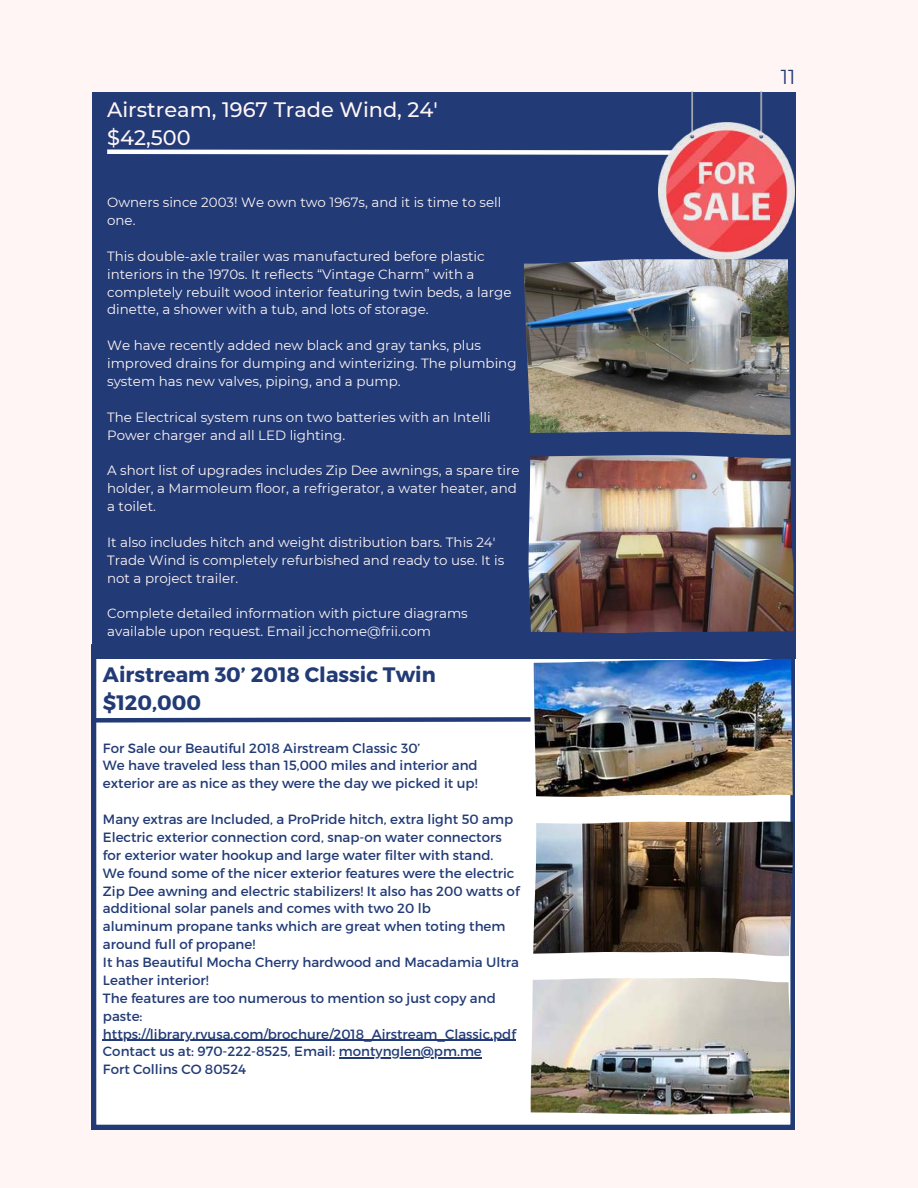
<style>
.page{position:relative;width:918px;height:1188px;background:#fff5f5}
.page>*{position:absolute;margin:0;border:0;box-sizing:border-box;transform-origin:0 0}
.t1{font:700 20.85px/28.2px "Montserrat";color:#223b76}
.t2{font:500 20.85px/28.2px "Montserrat";color:#fff5f5}
.t3{font:20.25px "Montserrat";color:#223b76}
.t4{font:13.35px/17.9px "Montserrat";color:#fff5f5}
.t5{font:13.35px/17.9px "Montserrat";color:#223b76}
</style>
<div class="page">
<div style="left:92px;top:658px;width:703px;height:471px;background:#fff"></div>
<hr style="left:103px;top:1040px;width:413px;height:1px;background:#223b76">
<hr style="left:339px;top:1058px;width:143px;height:1px;background:#223b76">
<div style="left:92px;top:92px;width:703px;height:566px;background:#223b76"></div>
<svg style="left:107px;top:149px;width:552px;height:6px;background:#c7cddc"></svg>
<img style="left:659px;top:92px;width:136px;height:167px">
<img style="left:524px;top:259px;width:266px;height:176px">
<img style="left:529px;top:455px;width:264px;height:178px">
<svg style="left:91px;top:715px;width:443px;height:10px"></svg>
<img style="left:534px;top:659px;width:259px;height:138px">
<img style="left:533px;top:821px;width:260px;height:135px">
<img style="left:531px;top:976px;width:259px;height:139px">
<h1 class="t2" style="left:107px;top:95px;width:332px">Airstream, 1967 Trade Wind, 24' $42,500</h1>
<p class="t4" style="left:107px;top:193px;width:396px">Owners since 2003! We own two 1967s, and it is time to sell one.</p>
<p class="t4" style="left:107px;top:247px;width:406px">This double-axle trailer was manufactured before plastic interiors in the 1970s. It reflects “Vintage Charm” with a completely rebuilt wood interior featuring twin beds, a large dinette, a shower with a tub, and lots of storage.</p>
<p class="t4" style="left:107px;top:336px;width:411px">We have recently added new black and gray tanks, plus improved drains for dumping and winterizing. The plumbing system has new valves, piping, and a pump.</p>
<p class="t4" style="left:107px;top:408px;width:385px">The Electrical system runs on two batteries with an Intelli<br>Power charger and all LED lighting.</p>
<p class="t4" style="left:107px;top:462px;width:414px">A short list of upgrades includes Zip Dee awnings, a spare tire holder, a Marmoleum floor, a refrigerator, a water heater, and a toilet.</p>
<p class="t4" style="left:107px;top:533px;width:399px">It also includes hitch and weight distribution bars. This 24'<br>Trade Wind is completely refurbished and ready to use. It is not a project trailer.</p>
<p class="t4" style="left:107px;top:605px;width:362px">Complete detailed information with picture diagrams available upon request. Email jcchome@frii.com</p>
<h1 class="t1" style="left:103px;top:660px;width:334px">Airstream 30’ 2018 Classic Twin $120,000</h1>
<p class="t5" style="left:103px;top:738px;width:376px">For Sale our Beautiful 2018 Airstream Classic 30’<br>We have traveled less than 15,000 miles and interior and exterior are as nice as they were the day we picked it up!</p>
<p class="t5" style="left:103px;top:810px;width:418px">Many extras are Included, a ProPride hitch, extra light 50 amp Electric exterior connection cord, snap-on water connectors for exterior water hookup and large water filter with stand.<br>We found some of the nicer exterior features were the electric Zip Dee awning and electric stabilizers! It also has 200 watts of additional solar panels and comes with two 20 lb<br>aluminum propane tanks which are great when toting them around full of propane!<br>It has Beautiful Mocha Cherry hardwood and Macadamia Ultra Leather interior!<br>The features are too numerous to mention so just copy and paste: https://library.rvusa.com/brochure/2018_Airstream_Classic.pdf Contact us at: 970-222-8525, Email: montynglen@pm.me<br>Fort Collins CO 80524</p>
<h2 class="t3" style="left:781px;top:65px;width:16px">11</h2>
</div>
